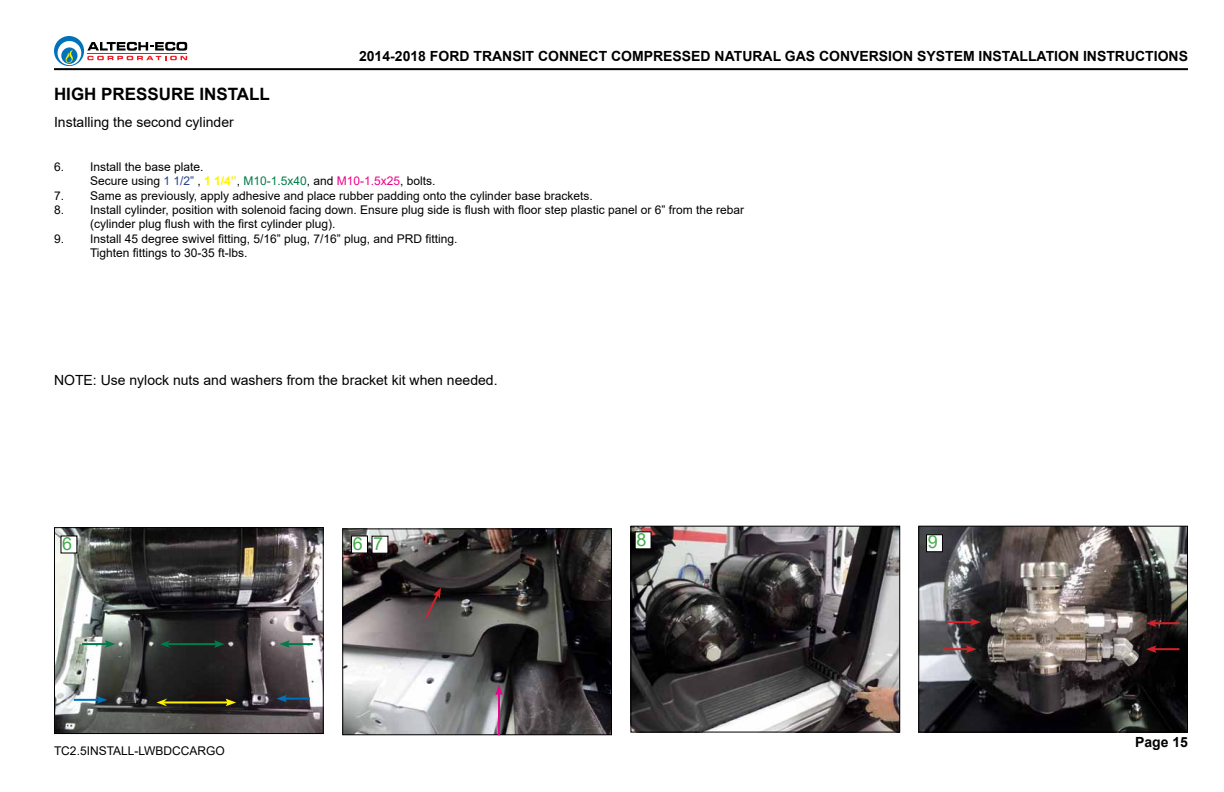
<style>
.page{position:relative;width:1224px;height:792px;background:#fff}
.page>*{position:absolute;margin:0;border:0;box-sizing:border-box;transform-origin:0 0}
.t1{font:18px "Arial";color:#41ad49}
.t2{font:700 17px "Arial";color:#000}
.t3{font:700 14px "Arial";color:#000}
.t4{font:14px "Arial";color:#000}
.t5{font:12px/14.4px "Arial";color:#000}
.s1{color:#25408f}
.s2{font-weight:700;color:#fff200}
.s3{color:#007c49}
.s4{color:#ec008c}
</style>
<div class="page">
<svg style="left:54px;top:36px;width:133px;height:30px"></svg>
<hr style="left:54px;top:68px;width:1134px;height:2px;background:#000">
<img style="left:344px;top:530px;width:266px;height:203px">
<div style="left:342px;top:528px;width:270px;height:207px;border:1px solid #000"></div>
<img style="left:920px;top:528px;width:266px;height:203px">
<div style="left:918px;top:526px;width:270px;height:207px;border:1px solid #000"></div>
<img style="left:56px;top:529px;width:266px;height:203px">
<div style="left:54px;top:527px;width:270px;height:207px;border:1px solid #000"></div>
<img style="left:632px;top:528px;width:266px;height:203px">
<div style="left:630px;top:526px;width:270px;height:207px;border:1px solid #000"></div>
<hr style="left:498px;top:692px;width:2px;height:43px;background:#ec008c">
<svg style="left:495px;top:685px;width:8px;height:11px"></svg>
<svg style="left:424px;top:588px;width:17px;height:32px"></svg>
<hr style="left:82px;top:643px;width:27px;height:2px;background:#007c49">
<svg style="left:105px;top:640px;width:11px;height:8px"></svg>
<hr style="left:74px;top:699px;width:26px;height:2px;background:#0072bc">
<svg style="left:97px;top:696px;width:10px;height:8px"></svg>
<hr style="left:286px;top:643px;width:27px;height:2px;background:#007c49">
<svg style="left:279px;top:640px;width:11px;height:8px"></svg>
<hr style="left:283px;top:698px;width:27px;height:2px;background:#0072bc">
<svg style="left:276px;top:695px;width:11px;height:7px"></svg>
<hr style="left:167px;top:643px;width:51px;height:2px;background:#007c49">
<svg style="left:160px;top:640px;width:11px;height:8px"></svg>
<svg style="left:214px;top:640px;width:11px;height:8px"></svg>
<hr style="left:163px;top:701px;width:66px;height:2px;background:#fff200">
<svg style="left:156px;top:699px;width:11px;height:7px"></svg>
<svg style="left:225px;top:699px;width:11px;height:7px"></svg>
<hr style="left:1153px;top:622px;width:26px;height:2px;background:#d2232a">
<svg style="left:1146px;top:619px;width:11px;height:8px"></svg>
<hr style="left:1153px;top:648px;width:26px;height:2px;background:#d2232a">
<svg style="left:1146px;top:645px;width:11px;height:8px"></svg>
<hr style="left:947px;top:621px;width:27px;height:2px;background:#d2232a">
<svg style="left:970px;top:618px;width:11px;height:8px"></svg>
<hr style="left:943px;top:648px;width:27px;height:2px;background:#d2232a">
<svg style="left:966px;top:645px;width:10px;height:8px"></svg>
<div style="left:60px;top:536px;width:17px;height:18px;background:#fff"></div>
<div style="left:351px;top:536px;width:17px;height:18px;background:#fff;border:1px solid #000"></div>
<div style="left:372px;top:536px;width:16px;height:18px;background:#fff;border:1px solid #000"></div>
<div style="left:635px;top:531px;width:17px;height:18px;background:#fff;border:1px solid #000"></div>
<div style="left:926px;top:534px;width:17px;height:18px;background:#fff;border:1px solid #000"></div>
<h2 class="t2" style="left:54px;top:82px;width:217px">HIGH PRESSURE INSTALL</h2>
<p class="t4" style="left:54px;top:113px;width:181px">Installing the second cylinder</p>
<p class="t3" style="left:359px;top:46px;width:830px">2014-2018 FORD TRANSIT CONNECT COMPRESSED NATURAL GAS CONVERSION SYSTEM INSTALLATION INSTRUCTIONS</p>
<p class="t5" style="left:90px;top:159px;width:347px;text-indent:-36px">6. Install the base plate.<br>Secure using <span class="s1">1 1/2”</span> , <span class="s2">1 1/4”</span>, <span class="s3">M10-1.5x40</span>, and <span class="s4">M10-1.5x25</span>, bolts.</p>
<p class="t5" style="left:54px;top:188px;width:540px">7. Same as previously, apply adhesive and place rubber padding onto the cylinder base brackets.</p>
<p class="t5" style="left:90px;top:203px;width:656px;text-indent:-36px">8. Install cylinder, position with solenoid facing down. Ensure plug side is flush with floor step plastic panel or 6” from the rebar (cylinder plug flush with the first cylinder plug).</p>
<p class="t5" style="left:90px;top:231px;width:369px;text-indent:-36px">9. Install 45 degree swivel fitting, 5/16” plug, 7/16” plug, and PRD fitting.<br>Tighten fittings to 30-35 ft-lbs.</p>
<p class="t4" style="left:54px;top:370px;width:445px">NOTE: Use nylock nuts and washers from the bracket kit when needed.</p>
<h1 class="t1" style="left:62px;top:531px;width:12px">6</h1>
<h1 class="t1" style="left:353px;top:531px;width:32px">6 7</h1>
<h1 class="t1" style="left:636px;top:527px;width:12px">8</h1>
<h1 class="t1" style="left:928px;top:530px;width:12px">9</h1>
<p class="t5" style="left:54px;top:744px;width:172px">TC2.5INSTALL-LWBDCCARGO</p>
<p class="t3" style="left:1135px;top:733px;width:54px">Page 15</p>
</div>
